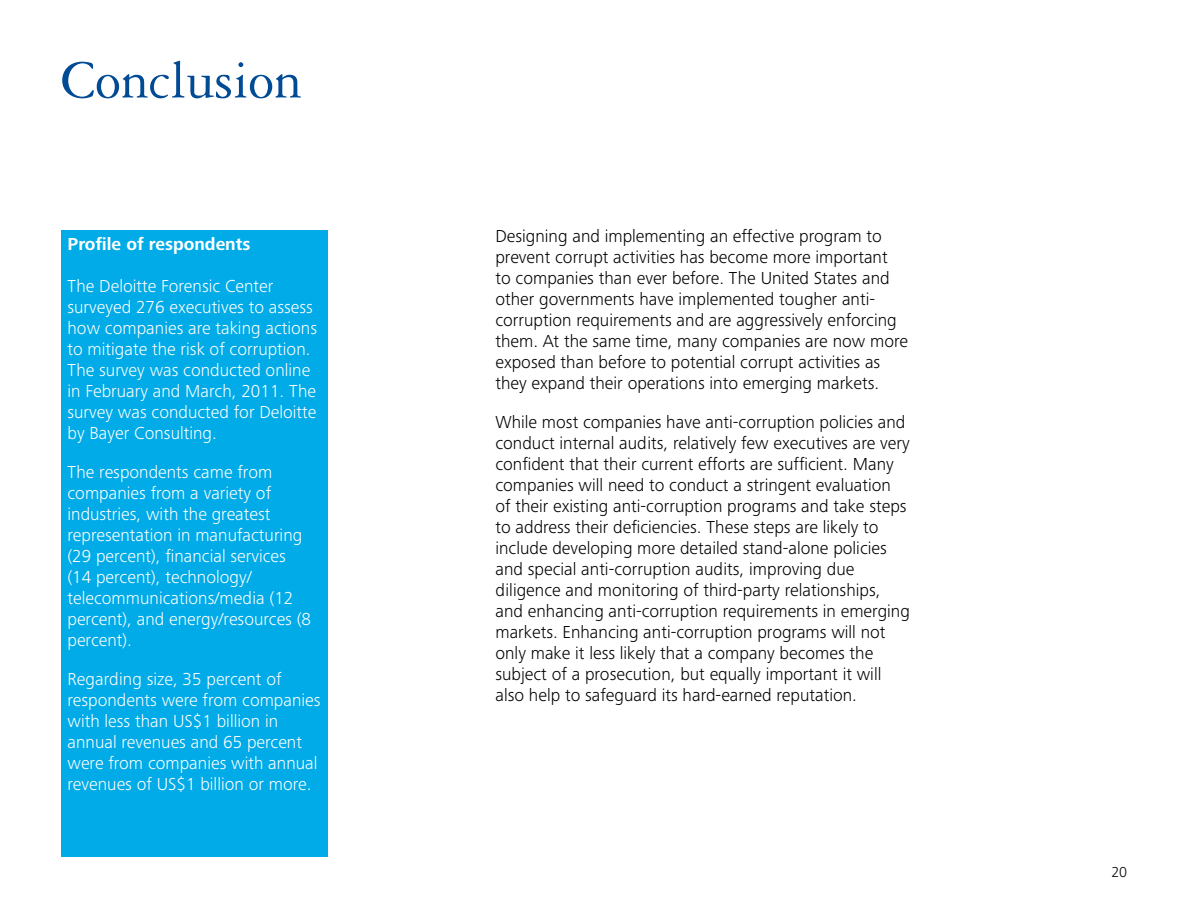
<style>
.page{position:relative;width:1188px;height:918px;background:#fff}
.page>*{position:absolute;margin:0;border:0;box-sizing:border-box;transform-origin:0 0}
.Page_Heading__no_TOC{font:57px "Garamond 3 LT Std";letter-spacing:-.005em;color:#014a94}
.Body_Text{font:300 18px/21px "Frutiger Next Pro";color:#000}
.Body_Text-2{font:300 18px/21px "Frutiger Next Pro";color:#fff}
.Introductory_Paragra{font:700 18px "Frutiger Next Pro";color:#fff}
.Bullet_Intro{font:300 15px "Frutiger Next Pro";color:#000}
</style>
<div class="page">
<div style="left:61px;top:230px;width:267px;height:627px;background:#00abe7"></div>
<p class="Page_Heading__no_TOC" style="left:61px;top:49px;width:243px">Conclusion</p>
<p class="Introductory_Paragra" style="left:68px;top:234px;width:185px">Profile of respondents</p>
<p class="Body_Text-2" style="left:68px;top:275px;width:251px">The Deloitte Forensic Center surveyed 276 executives to assess how companies are taking actions to mitigate the risk of corruption.<br>The survey was conducted online in February and March, 2011. The survey was conducted for Deloitte by Bayer Consulting.</p>
<p class="Body_Text-2" style="left:68px;top:461px;width:245px">The respondents came from companies from a variety of industries, with the greatest representation in manufacturing (29 percent), financial services (14 percent), technology/ telecommunications/media (12 percent), and energy/resources (8 percent).</p>
<p class="Body_Text-2" style="left:68px;top:668px;width:255px">Regarding size, 35 percent of respondents were from companies with less than US$1 billion in annual revenues and 65 percent were from companies with annual revenues of US$1 billion or more.</p>
<p class="Body_Text" style="left:495px;top:226px;width:414px">Designing and implementing an effective program to prevent corrupt activities has become more important<br>to companies than ever before. The United States and other governments have implemented tougher anti&shy;corruption requirements and are aggressively enforcing them. At the same time, many companies are now more exposed than before to potential corrupt activities as they expand their operations into emerging markets.</p>
<p class="Body_Text" style="left:495px;top:412px;width:416px">While most companies have anti-corruption policies and conduct internal audits, relatively few executives are very confident that their current efforts are sufficient. Many companies will need to conduct a stringent evaluation of their existing anti-corruption programs and take steps to address their deficiencies. These steps are likely to include developing more detailed stand-alone policies and special anti-corruption audits, improving due diligence and monitoring of third-party relationships, and enhancing anti-corruption requirements in emerging markets. Enhancing anti-corruption programs will not only make it less likely that a company becomes the subject of a prosecution, but equally important it will also help to safeguard its hard-earned reputation.</p>
<p class="Bullet_Intro" style="left:1111px;top:863px;width:17px">20</p>
</div>
